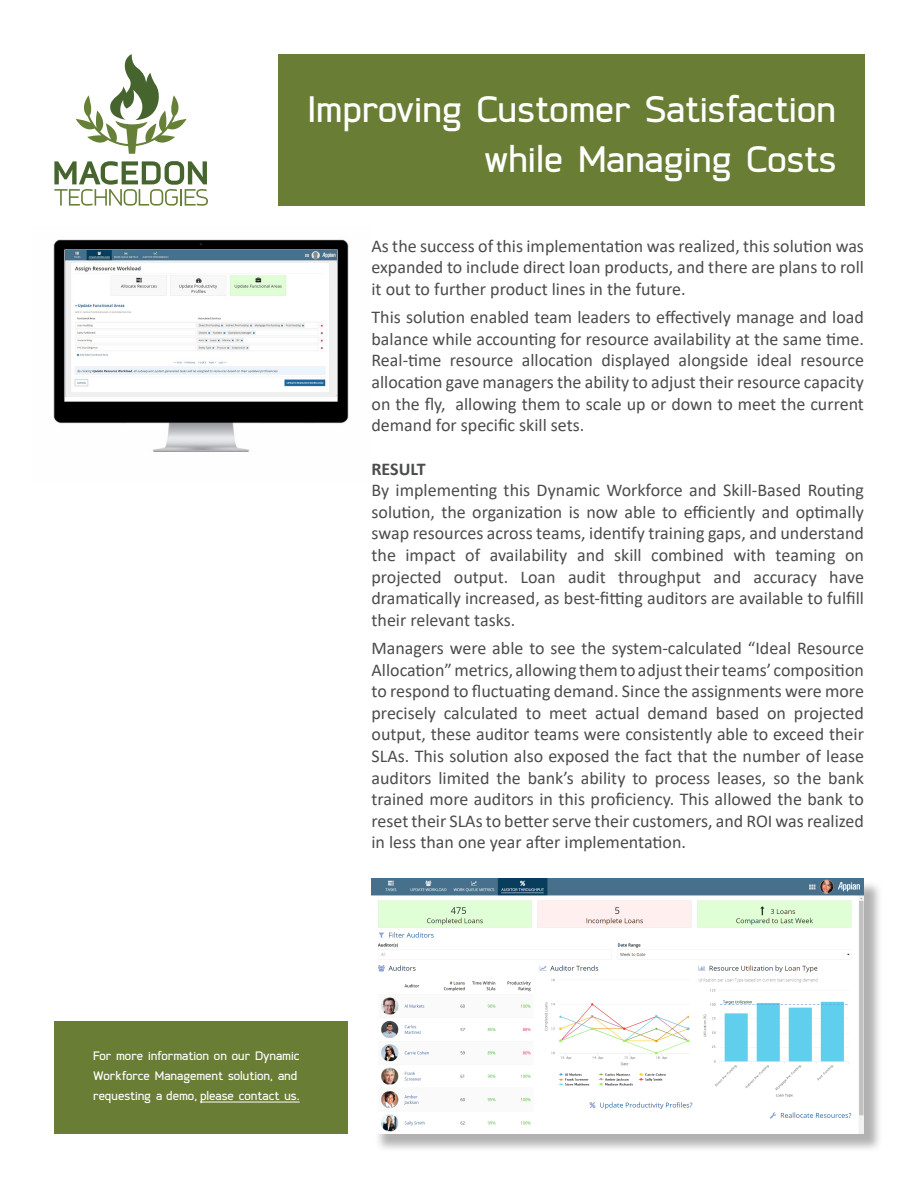
<style>
.page{position:relative;width:918px;height:1188px;background:#fff}
.page>*{position:absolute;margin:0;border:0;box-sizing:border-box;transform-origin:0 0}
.t1{font:500 45px/49.5px "Coupe";color:#fff;text-align:right}
.t2{font:18px/21.6px "Calibri";color:#4b4c4d;text-align:justify}
.t3{font:700 18px "Calibri";color:#4b4c4d}
.t4{font:500 15px "Coupe";color:#fff}
</style>
<div class="page">
<div style="left:279px;top:54px;width:586px;height:152px;background:#6a7d35"></div>
<div style="left:54px;top:1022px;width:293px;height:112px;background:#6a7d35"></div>
<svg style="left:54px;top:161px;width:154px;height:45px"></svg>
<svg style="left:76px;top:54px;width:111px;height:100px"></svg>
<hr style="left:200px;top:1102px;width:100px;height:1px;background:#fff">
<div style="left:374px;top:881px;width:508px;height:272px;background:#231f20;opacity:.35"></div>
<img style="left:372px;top:878px;width:492px;height:256px">
<img style="left:53px;top:239px;width:296px;height:213px">
<img style="left:65px;top:250px;width:272px;height:146px">
<p class="t1" style="left:308px;top:84px;width:530px">Improving Customer Satisfaction while Managing Costs</p>
<p class="t2" style="left:372px;top:234px;width:494px">As the success of this implementation was realized, this solution was expanded to include direct loan products, and there are plans to roll it out to further product lines in the future.</p>
<p class="t2" style="left:372px;top:306px;width:494px">This solution enabled team leaders to effectively manage and load balance while accounting for resource availability at the same time.<br>Real-time resource allocation displayed alongside ideal resource allocation gave managers the ability to adjust their resource capacity on the fly, allowing them to scale up or down to meet the current demand for specific skill sets.</p>
<p class="t3" style="left:372px;top:456px;width:56px">RESULT</p>
<p class="t2" style="left:372px;top:479px;width:494px">By implementing this Dynamic Workforce and Skill-Based Routing solution, the organization is now able to efficiently and optimally swap resources across teams, identify training gaps, and understand the impact of availability and skill combined with teaming on projected output. Loan audit throughput and accuracy have dramatically increased, as best-fitting auditors are available to fulfill their relevant tasks.</p>
<p class="t2" style="left:372px;top:637px;width:494px">Managers were able to see the system-calculated “Ideal Resource Allocation” metrics, allowing them to adjust their teams’ composition to respond to fluctuating demand. Since the assignments were more precisely calculated to meet actual demand based on projected output, these auditor teams were consistently able to exceed their SLAs. This solution also exposed the fact that the number of lease auditors limited the bank’s ability to process leases, so the bank trained more auditors in this proficiency. This allowed the bank to reset their SLAs to better serve their customers, and ROI was realized in less than one year after implementation.</p>
<p class="t4" style="left:93px;top:1048px;width:208px">For more information on our Dynamic</p>
<p class="t4" style="left:93px;top:1068px;width:206px">Workforce Management solution, and</p>
<p class="t4" style="left:93px;top:1088px;width:208px">requesting a demo, please contact us.</p>
</div>
